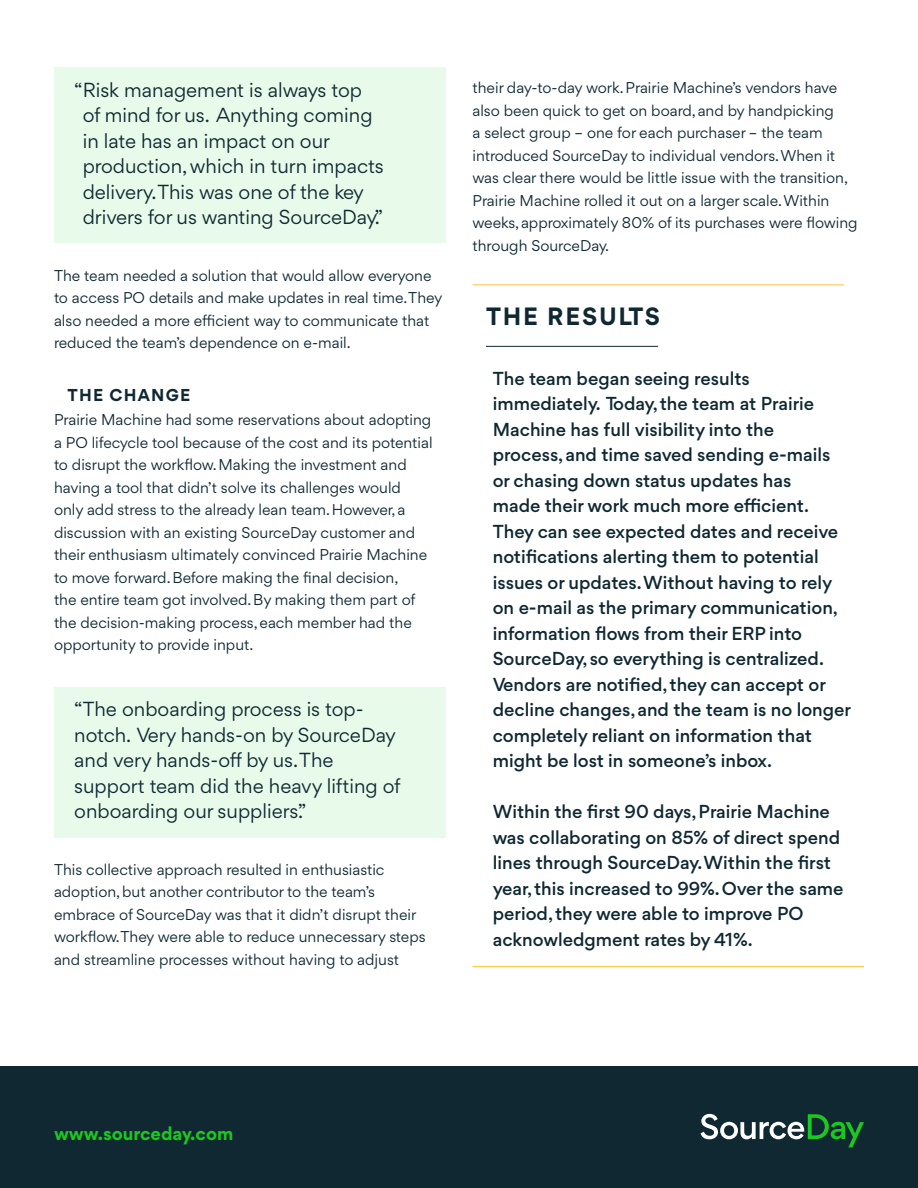
<style>
.page{position:relative;width:918px;height:1188px;background:#fff}
.page>*{position:absolute;margin:0;border:0;box-sizing:border-box;transform-origin:0 0}
.Results-Subhead{font:700 24px "Gordita";letter-spacing:.075em;color:#0f2832}
.Quotes_and_Shading{font:19.5px/25.5px "Gordita";color:#0f2832}
.Results-Body{font:500 18px/25.5px "Gordita";color:#0f2832}
.t1{font:700 18px "Gordita";color:#1ac81f}
.Subheads{font:700 16.5px "Gordita";letter-spacing:.075em;color:#0f2832}
.Body{font:15px/22.5px "Gordita";color:#0f2832}
</style>
<div class="page">
<div style="left:0;top:1066px;width:918px;height:122px;background:#0f2832"></div>
<div style="left:54px;top:68px;width:392px;height:175px;background:#e8fae9"></div>
<div style="left:54px;top:687px;width:392px;height:150px;background:#e8fae9"></div>
<hr style="left:472px;top:284px;width:372px;height:1px;background:#ffc33f">
<hr style="left:486px;top:346px;width:172px;height:1px;background:#0f2832">
<hr style="left:472px;top:966px;width:392px;height:1px;background:#ffc33f">
<svg style="left:701px;top:1114px;width:163px;height:33px"></svg>
<p class="Quotes_and_Shading" style="left:83px;top:77px;width:303px;text-indent:-8px">“Risk management is always top of mind for us. Anything coming in late has an impact on our production, which in turn impacts delivery.This was one of the key drivers for us wanting SourceDay.”</p>
<p class="Body" style="left:54px;top:264px;width:390px">The team needed a solution that would allow everyone to access PO details and make updates in real time.They also needed a more efficient way to communicate that reduced the team’s dependence on e-mail.</p>
<p class="Subheads" style="left:68px;top:383px;width:124px">THE CHANGE</p>
<p class="Body" style="left:54px;top:409px;width:380px">Prairie Machine had some reservations about adopting a PO lifecycle tool because of the cost and its potential to disrupt the workflow. Making the investment and having a tool that didn’t solve its challenges would only add stress to the already lean team. However, a discussion with an existing SourceDay customer and their enthusiasm ultimately convinced Prairie Machine to move forward. Before making the final decision,<br>the entire team got involved. By making them part of the decision-making process, each member had the opportunity to provide input.</p>
<p class="Quotes_and_Shading" style="left:74px;top:696px;width:328px">“The onboarding process is top&shy;notch. Very hands-on by SourceDay and very hands-off by us.The support team did the heavy lifting of onboarding our suppliers.”</p>
<p class="Body" style="left:54px;top:858px;width:373px">This collective approach resulted in enthusiastic adoption, but another contributor to the team’s embrace of SourceDay was that it didn’t disrupt their workflow.They were able to reduce unnecessary steps and streamline processes without having to adjust</p>
<p class="Body" style="left:472px;top:76px;width:387px">their day-to-day work. Prairie Machine’s vendors have also been quick to get on board, and by handpicking<br>a select group – one for each purchaser – the team introduced SourceDay to individual vendors. When it was clear there would be little issue with the transition, Prairie Machine rolled it out on a larger scale. Within weeks, approximately 80% of its purchases were flowing through SourceDay.</p>
<p class="Results-Subhead" style="left:486px;top:298px;width:175px">THE RESULTS</p>
<p class="Results-Body" style="left:493px;top:366px;width:360px">The team began seeing results immediately. Today, the team at Prairie Machine has full visibility into the<br>process, and time saved sending e-mails or chasing down status updates has<br>made their work much more efficient.<br>They can see expected dates and receive notifications alerting them to potential issues or updates. Without having to rely on e-mail as the primary communication, information flows from their ERP into SourceDay, so everything is centralized.<br>Vendors are notified, they can accept or decline changes, and the team is no longer completely reliant on information that might be lost in someone’s inbox.</p>
<p class="Results-Body" style="left:493px;top:799px;width:352px">Within the first 90 days, Prairie Machine was collaborating on 85% of direct spend lines through SourceDay. Within the first year, this increased to 99%. Over the same period, they were able to improve PO acknowledgment rates by 41%.</p>
<p class="t1" style="left:54px;top:1120px;width:181px">www.sourceday.com</p>
</div>
